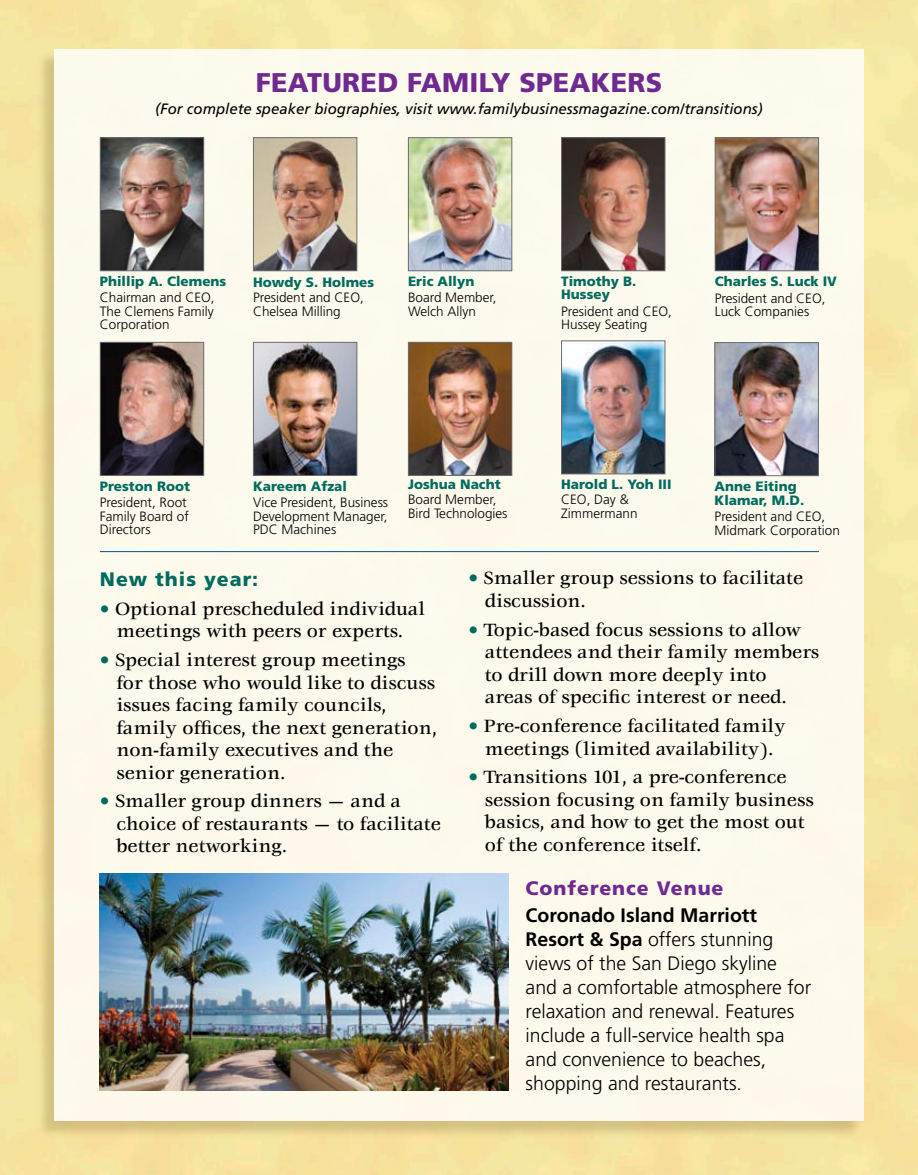
<style>
.page{position:relative;width:918px;height:1175px;background:#fff}
.page>*{position:absolute;margin:0;border:0;box-sizing:border-box;transform-origin:0 0}
.t1{font:900 27px "Frutiger";letter-spacing:.01em;color:#6f2a91}
.t2{font:500 19.5px/22.5px "Veljovic";color:#000}
.t3{font:300 19.5px/24px "Frutiger";color:#000}
.t4{font:900 19.5px "Frutiger";letter-spacing:.05em;color:#6f2a91}
.t5{font:900 19.5px "Frutiger";letter-spacing:.05em;color:#006b5e}
.t6{font:italic 15px "Frutiger";color:#000}
.t7{font:300 13.5px/13.5px "Frutiger";color:#000}
.t8{font:900 13.5px/13.5px "Frutiger";color:#006b5e}
.s1{color:#006b5e}
.s2{font-weight:700}
</style>
<div class="page">
<div style="left:35px;top:48px;width:829px;height:1092px;background:#baa569;opacity:.7"></div>
<div style="left:54px;top:50px;width:809px;height:1070px;background:#fcfaec"></div>
<img style="left:102px;top:139px;width:100px;height:130px">
<div style="left:100px;top:137px;width:104px;height:134px;border:1px solid #6c6d71"></div>
<img style="left:410px;top:139px;width:100px;height:130px">
<div style="left:408px;top:137px;width:104px;height:134px;border:1px solid #6c6d71"></div>
<img style="left:563px;top:139px;width:100px;height:130px">
<div style="left:561px;top:137px;width:104px;height:134px;border:1px solid #6c6d71"></div>
<img style="left:255px;top:139px;width:100px;height:130px">
<div style="left:253px;top:137px;width:104px;height:134px;border:1px solid #6c6d71"></div>
<img style="left:410px;top:344px;width:100px;height:130px">
<div style="left:408px;top:342px;width:104px;height:134px;border:1px solid #6c6d71"></div>
<img style="left:563px;top:342px;width:100px;height:130px">
<div style="left:561px;top:340px;width:104px;height:134px;border:1px solid #6c6d71"></div>
<img style="left:102px;top:344px;width:100px;height:130px">
<div style="left:100px;top:342px;width:104px;height:134px;border:1px solid #6c6d71"></div>
<img style="left:255px;top:344px;width:100px;height:130px">
<div style="left:253px;top:342px;width:104px;height:134px;border:1px solid #6c6d71"></div>
<img style="left:717px;top:139px;width:100px;height:130px">
<div style="left:715px;top:137px;width:104px;height:134px;border:1px solid #6c6d71"></div>
<hr style="left:100px;top:551px;width:719px;height:1px;background:#00519b">
<img style="left:100px;top:874px;width:409px;height:216px">
<img style="left:717px;top:344px;width:100px;height:130px">
<div style="left:715px;top:342px;width:104px;height:134px;border:1px solid #6c6d71"></div>
<h1 class="t1" style="left:256px;top:66px;width:389px">Featured Family Speakers</h1>
<p class="t6" style="left:155px;top:100px;width:609px">(For complete speaker biographies, visit www.familybusinessmagazine.com/transitions)</p>
<p class="t8" style="left:100px;top:274px;width:128px">Phillip A. Clemens</p>
<p class="t7" style="left:100px;top:291px;width:116px;text-align:justify">Chairman and CEO, The Clemens Family Corporation</p>
<p class="t8" style="left:253px;top:275px;width:123px">Howdy S. Holmes</p>
<p class="t7" style="left:253px;top:291px;width:112px">President and CEO,<br>Chelsea Milling</p>
<p class="t8" style="left:408px;top:274px;width:68px">Eric Allyn</p>
<p class="t7" style="left:408px;top:291px;width:90px">Board Member,<br>Welch Allyn</p>
<p class="t8" style="left:561px;top:274px;width:77px">Timothy B.<br>Hussey</p>
<p class="t7" style="left:561px;top:304px;width:112px">President and CEO,<br>Hussey Seating</p>
<p class="t8" style="left:715px;top:274px;width:124px">Charles S. Luck IV</p>
<p class="t7" style="left:715px;top:291px;width:112px">President and CEO,<br>Luck Companies</p>
<p class="t8" style="left:100px;top:479px;width:92px">Preston Root</p>
<p class="t7" style="left:100px;top:496px;width:91px">President, Root<br>Family Board of<br>Directors</p>
<p class="t8" style="left:253px;top:479px;width:95px">Kareem Afzal</p>
<p class="t7" style="left:253px;top:496px;width:137px;text-align:justify">Vice President, Business Development Manager, PDC Machines</p>
<p class="t8" style="left:408px;top:477px;width:94px">Joshua Nacht</p>
<p class="t7" style="left:408px;top:493px;width:101px">Board Member,<br>Bird Technologies</p>
<p class="t8" style="left:561px;top:477px;width:102px">Harold L. Yoh III</p>
<p class="t7" style="left:561px;top:493px;width:78px">CEO, Day &amp;<br>Zimmermann</p>
<p class="t8" style="left:715px;top:479px;width:91px">Anne Eiting<br>Klamar, M.D.</p>
<p class="t7" style="left:715px;top:509px;width:127px">President and CEO,<br>Midmark Corporation</p>
<p class="t5" style="left:100px;top:568px;width:160px">New this year:</p>
<p class="t2" style="left:100px;top:598px;width:327px;text-align:center"><span class="s1">•</span> Optional prescheduled individual meetings with peers or experts.</p>
<p class="t2" style="left:116px;top:649px;width:322px;text-indent:-16px"><span class="s1">•</span> Special interest group meetings<br>for those who would like to discuss issues facing family councils, family offices, the next generation, non-family executives and the senior generation.</p>
<p class="t2" style="left:116px;top:790px;width:326px;text-indent:-16px"><span class="s1">•</span> Smaller group dinners — and a choice of restaurants — to facilitate better networking.</p>
<p class="t2" style="left:485px;top:568px;width:320px;text-indent:-16px"><span class="s1">•</span> Smaller group sessions to facilitate discussion.</p>
<p class="t2" style="left:485px;top:619px;width:336px;text-indent:-16px"><span class="s1">•</span> Topic-based focus sessions to allow attendees and their family members to drill down more deeply into areas of specific interest or need.</p>
<p class="t2" style="left:468px;top:715px;width:319px;text-align:center"><span class="s1">•</span> Pre-conference facilitated family meetings (limited availability).</p>
<p class="t2" style="left:485px;top:767px;width:330px;text-indent:-16px"><span class="s1">•</span> Transitions 101, a pre-conference session focusing on family business basics, and how to get the most out of the conference itself.</p>
<p class="t4" style="left:526px;top:876px;width:199px">Conference Venue</p>
<p class="t3" style="left:526px;top:903px;width:287px"><span class="s2">Coronado Island Marriott<br>Resort &amp; Spa</span> offers stunning views of the San Diego skyline and a comfortable atmosphere for relaxation and renewal. Features include a full-service health spa and convenience to beaches, shopping and restaurants.</p>
</div>
